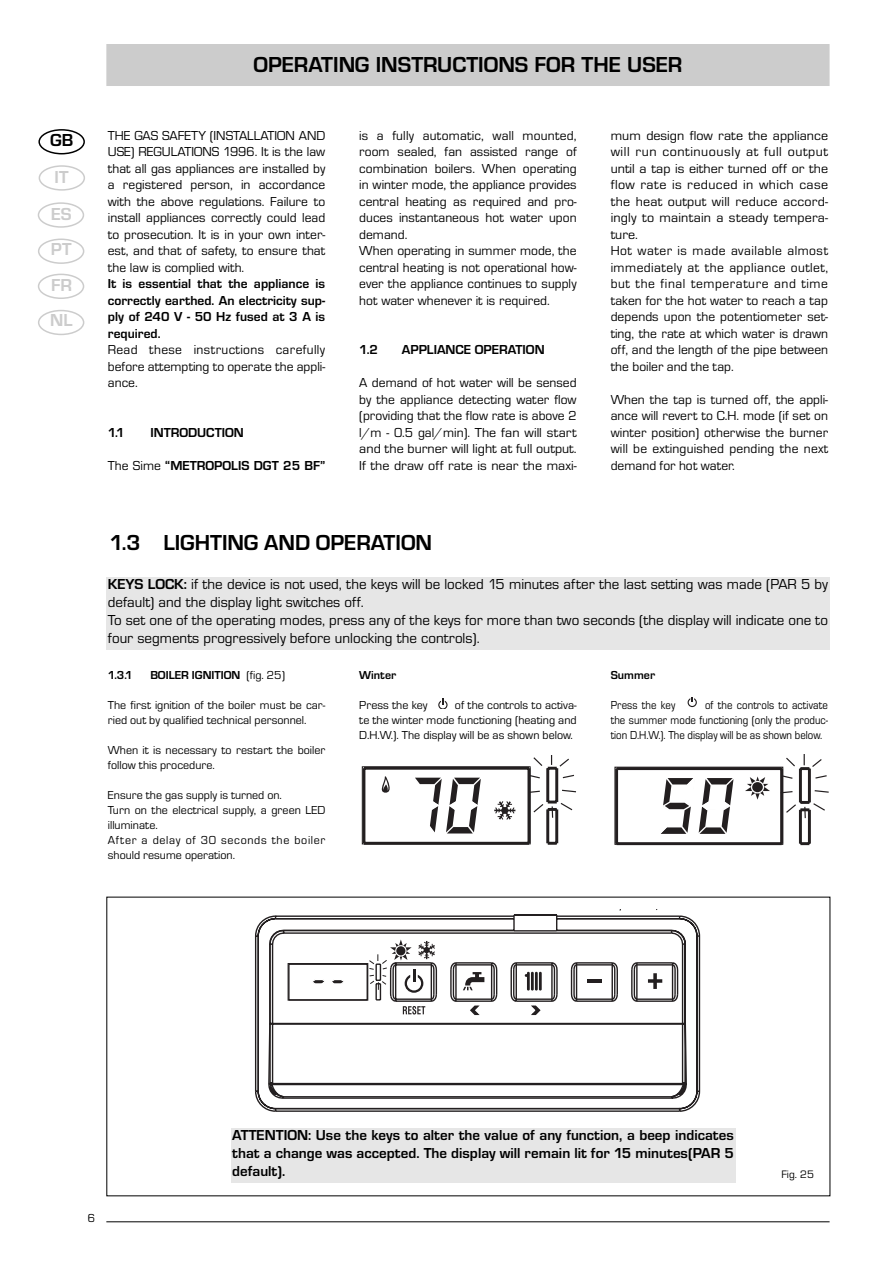
<style>
.page{position:relative;width:893px;height:1263px;background:#fff}
.page>*{position:absolute;margin:0;border:0;box-sizing:border-box;transform-origin:0 0}
.t1{font:700 22.5px "Eurostile T";color:#000}
.t2{font:700 18px/35.8px "Eurostile T";color:#ccc}
.t3{font:700 18px "Eurostile T";color:#000}
.t4{font:15px/18px "Eurostile T";color:#000}
.t5{font:700 15px/18px "Eurostile T";color:#000;text-align:justify}
.t6{font:13.5px/16.5px "Eurostile T";color:#000;text-align:justify}
.t7{font:13.5px/16.5px "Eurostile T";color:#000;scale:1.04 1}
.t8{font:700 13.5px/16.5px "Eurostile T";color:#000;text-align:justify}
.t9{font:12px/15px "Eurostile T";color:#000}
.t10{font:12px/15px "Eurostile T";color:#000;text-align:justify;scale:.9 1}
.t11{font:700 12px "Eurostile T";color:#000}
.t12{font:11.25px "Eurostile T";color:#000}
.s1{font-weight:400}
.s2{font-weight:700}
</style>
<div class="page">
<hr style="left:106px;top:1221px;width:723px;height:1px;background:#000">
<svg style="left:38px;top:129px;width:47px;height:25px"></svg>
<svg style="left:39px;top:165px;width:46px;height:26px"></svg>
<svg style="left:38px;top:202px;width:46px;height:26px"></svg>
<svg style="left:38px;top:239px;width:46px;height:25px"></svg>
<svg style="left:38px;top:274px;width:46px;height:25px"></svg>
<svg style="left:38px;top:310px;width:46px;height:25px"></svg>
<div style="left:106px;top:44px;width:723px;height:42px;background:#ccc"></div>
<svg style="left:687px;top:697px;width:9px;height:10px"></svg>
<svg style="left:438px;top:698px;width:9px;height:11px"></svg>
<svg style="left:254px;top:915px;width:446px;height:197px"></svg>
<div style="left:288px;top:963px;width:80px;height:37px;border:1px solid #231f20"></div>
<svg style="left:305px;top:966px;width:43px;height:31px"></svg>
<svg style="left:403px;top:1006px;width:22px;height:9px"></svg>
<svg style="left:368px;top:940px;width:67px;height:53px"></svg>
<svg style="left:469px;top:1004px;width:12px;height:12px"></svg>
<svg style="left:529px;top:1004px;width:12px;height:12px"></svg>
<svg style="left:463px;top:972px;width:21px;height:18px"></svg>
<svg style="left:648px;top:973px;width:14px;height:16px"></svg>
<hr style="left:587px;top:979px;width:15px;height:4px;background:#231f20">
<svg style="left:524px;top:971px;width:17px;height:20px"></svg>
<div style="left:231px;top:1129px;width:504px;height:54px;background:#e6e6e6"></div>
<hr style="left:362px;top:768px;width:3px;height:75px;background:#231f20">
<hr style="left:364px;top:842px;width:165px;height:3px;background:#231f20">
<svg style="left:547px;top:842px;width:9px;height:3px"></svg>
<hr style="left:527px;top:768px;width:3px;height:75px;background:#231f20">
<hr style="left:364px;top:767px;width:165px;height:3px;background:#231f20">
<hr style="left:546px;top:809px;width:3px;height:34px;background:#231f20">
<hr style="left:555px;top:809px;width:3px;height:34px;background:#231f20">
<svg style="left:526px;top:755px;width:50px;height:64px"></svg>
<svg style="left:381px;top:776px;width:9px;height:17px"></svg>
<svg style="left:494px;top:801px;width:21px;height:19px"></svg>
<svg style="left:415px;top:777px;width:66px;height:57px"></svg>
<hr style="left:615px;top:769px;width:3px;height:75px;background:#231f20">
<hr style="left:616px;top:842px;width:165px;height:3px;background:#231f20">
<svg style="left:800px;top:842px;width:9px;height:3px"></svg>
<hr style="left:780px;top:769px;width:3px;height:75px;background:#231f20">
<hr style="left:616px;top:767px;width:165px;height:3px;background:#231f20">
<hr style="left:799px;top:810px;width:2px;height:34px;background:#231f20">
<hr style="left:807px;top:810px;width:3px;height:34px;background:#231f20">
<div style="left:614px;top:767px;width:169px;height:78px;border:1px solid #231f20"></div>
<svg style="left:779px;top:754px;width:50px;height:65px"></svg>
<svg style="left:745px;top:776px;width:25px;height:24px"></svg>
<svg style="left:661px;top:778px;width:72px;height:56px"></svg>
<div style="left:106px;top:578px;width:723px;height:72px;background:#e6e6e6"></div>
<h2 class="t3" style="left:50px;top:133px;width:25px">GB</h2>
<h2 class="t2" style="left:50px;top:161px;width:24px">IT<br>ES<br>PT<br>FR<br>NL</h2>
<h1 class="t1" style="left:253px;top:56px;width:430px">OPERATING INSTRUCTIONS FOR THE USER</h1>
<p class="t6" style="left:108px;top:128px;width:219px">THE GAS SAFETY (INSTALLATION AND USE) REGULATIONS 1996. It is the law that all gas appliances are installed by a registered person, in accordance with the above regulations. Failure to install appliances correctly could lead to prosecution. It is in your own inter&shy;est, and that of safety, to ensure that the law is complied with.</p>
<p class="t8" style="left:108px;top:277px;width:219px">It is essential that the appliance is correctly earthed. An electricity sup&shy;ply of 240 V - 50 Hz fused at 3 A is required.</p>
<p class="t6" style="left:108px;top:343px;width:219px">Read these instructions carefully before attempting to operate the appli&shy;ance.</p>
<p class="t8" style="left:108px;top:425px;width:18px">1.1</p>
<p class="t8" style="left:150px;top:425px;width:95px">INTRODUCTION</p>
<p class="t8" style="left:108px;top:458px;width:219px"><span class="s1">The Sime</span> “METROPOLIS DGT 25 BF”</p>
<p class="t6" style="left:359px;top:128px;width:219px;text-align:left">is a fully automatic, wall mounted, room sealed, fan assisted range of combination boilers. When operating in winter mode, the appliance provides central heating as required and pro&shy;duces instantaneous hot water upon demand.<br>When operating in summer mode, the central heating is not operational how&shy;ever the appliance continues to supply hot water whenever it is required.</p>
<p class="t8" style="left:359px;top:343px;width:20px">1.2</p>
<p class="t8" style="left:402px;top:343px;width:144px">APPLIANCE OPERATION</p>
<p class="t6" style="left:359px;top:376px;width:219px">A demand of hot water will be sensed by the appliance detecting water flow (providing that the flow rate is above 2 l/m - 0.5 gal/min). The fan will start and the burner will light at full output.<br>If the draw off rate is near the maxi-</p>
<h1 class="t1" style="left:109px;top:534px;width:324px">1.3 LIGHTING AND OPERATION</h1>
<p class="t7" style="left:610px;top:128px;width:210px">mum design flow rate the appliance will run continuously at full output until a tap is either turned off or the flow rate is reduced in which case the heat output will reduce accord&shy;ingly to maintain a steady tempera&shy;ture.<br>Hot water is made available almost immediately at the appliance outlet, but the final temperature and time taken for the hot water to reach a tap depends upon the potentiometer set&shy;ting, the rate at which water is drawn off, and the length of the pipe between the boiler and the tap.</p>
<p class="t6" style="left:610px;top:392px;width:219px">When the tap is turned off, the appli&shy;ance will revert to C.H. mode (if set on winter position) otherwise the burner will be extinguished pending the next demand for hot water.</p>
<p class="t4" style="left:108px;top:576px;width:721px"><span class="s2">KEYS LOCK:</span> if the device is not used, the keys will be locked 15 minutes after the last setting was made (PAR 5 by default) and the display light switches off.<br>To set one of the operating modes, press any of the keys for more than two seconds (the display will indicate one to four segments progressively before unlocking the controls).</p>
<p class="t11" style="left:108px;top:670px;width:26px">1.3.1</p>
<p class="t11" style="left:150px;top:670px;width:136px">BOILER IGNITION <span class="s1">(fig. 25)</span></p>
<p class="t9" style="left:108px;top:699px;width:219px">The first ignition of the boiler must be car&shy;ried out by qualified technical personnel.</p>
<p class="t9" style="left:108px;top:744px;width:219px">When it is necessary to restart the boiler follow this procedure.</p>
<p class="t9" style="left:108px;top:789px;width:219px">Ensure the gas supply is turned on.<br>Turn on the electrical supply, a green LED illuminate.<br>After a delay of 30 seconds the boiler should resume operation.</p>
<p class="t11" style="left:359px;top:670px;width:38px">Winter</p>
<p class="t9" style="left:359px;top:699px;width:70px">Press the key</p>
<p class="t9" style="left:359px;top:699px;width:219px;text-align:justify;text-indent:96px">of the controls to activa&shy;te the winter mode functioning (heating and D.H.W.). The display will be as shown below.</p>
<p class="t11" style="left:610px;top:670px;width:46px">Summer</p>
<p class="t10" style="left:610px;top:699px;width:73px">Press the key</p>
<p class="t10" style="left:610px;top:699px;width:243px;text-indent:94px">of the controls to activate the summer mode functioning (only the produc&shy;tion D.H.W.). The display will be as shown below.</p>
<p class="t9" style="left:88px;top:1212px;width:9px">6</p>
<p class="t5" style="left:232px;top:1127px;width:503px">ATTENTION: Use the keys to alter the value of any function, a beep indicates that a change was accepted. The display will remain lit for 15 minutes(PAR 5 default).</p>
<p class="t12" style="left:781px;top:1170px;width:34px">Fig. 25</p>
</div>
